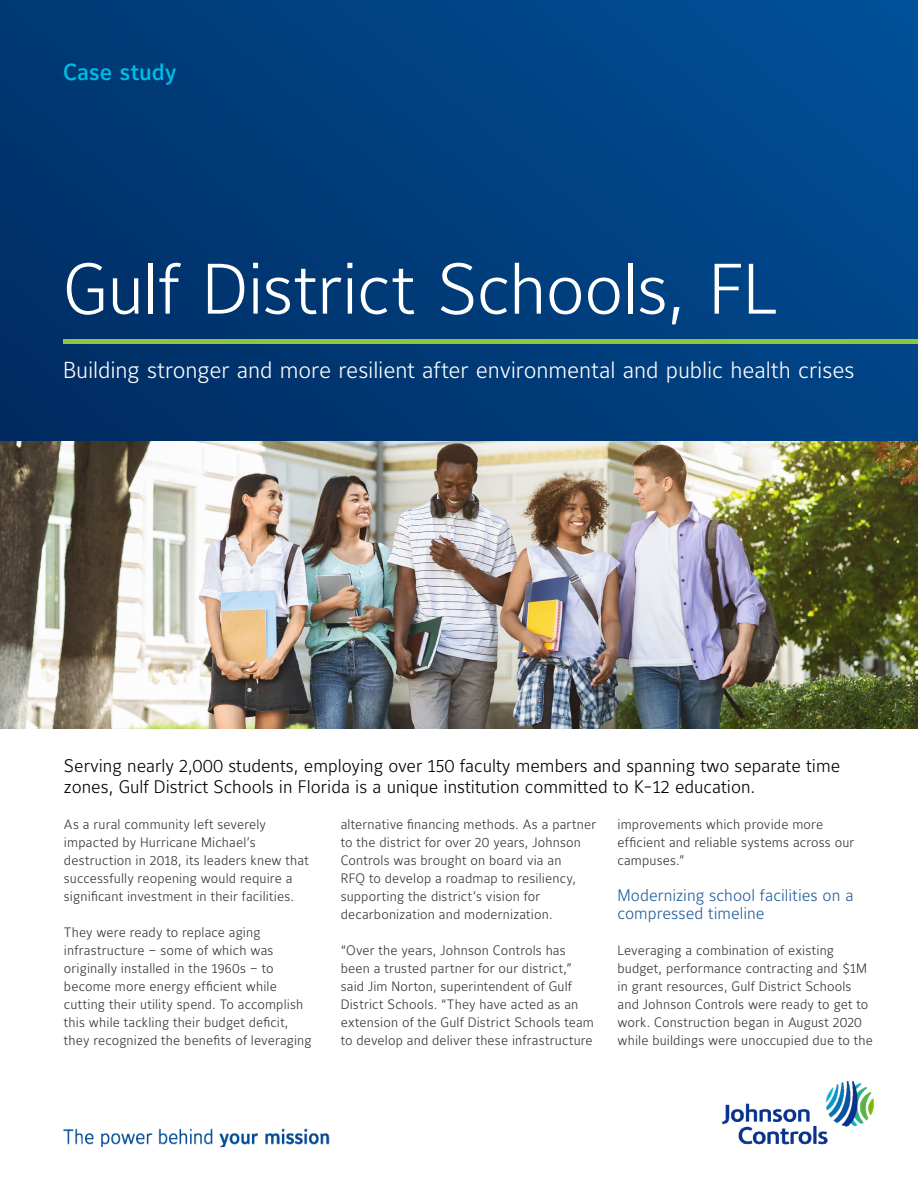
<style>
.page{position:relative;width:918px;height:1188px;background:#fff}
.page>*{position:absolute;margin:0;border:0;box-sizing:border-box;transform-origin:0 0}
.t1{font:300 70.65px "Maurea Jci Lf ML";letter-spacing:-.01em;color:#fff}
.t2{font:300 22.95px "Maurea Jci Lf ML";letter-spacing:-.005em;color:#fff}
.t3{font:500 22.95px "Maurea Jci Lf ML";color:#00bce4}
.t4{font:300 18px/21px "Maurea Jci Lf ML";color:#000}
.t5{font:300 16.5px/18px "Maurea Jci Lf ML";color:#215e9e}
.t6{font:300 13.5px/18px "Maurea Jci Lf ML";letter-spacing:.01em;color:#333334}
</style>
<div class="page">
<div style="left:0;top:0;width:918px;height:441px;background:linear-gradient(to right,#00316a,#004a90)"></div>
<div style="left:63px;top:339px;width:855px;height:5px;background:#8dc63f"></div>
<img style="left:722px;top:1081px;width:152px;height:64px">
<img style="left:63px;top:1128px;width:267px;height:20px">
<img style="left:0;top:441px;width:918px;height:288px">
<h2 class="t3" style="left:63px;top:58px;width:115px">Case study</h2>
<h1 class="t1" style="left:63px;top:245px;width:715px">Gulf District Schools, FL</h1>
<h2 class="t2" style="left:63px;top:356px;width:793px">Building stronger and more resilient after environmental and public health crises</h2>
<h3 class="t4" style="left:64px;top:755px;width:778px">Serving nearly 2,000 students, employing over 150 faculty members and spanning two separate time zones, Gulf District Schools in Florida is a unique institution committed to K-12 education.</h3>
<p class="t6" style="left:64px;top:815px;width:246px">As a rural community left severely impacted by Hurricane Michael’s destruction in 2018, its leaders knew that successfully reopening would require a significant investment in their facilities.</p>
<p class="t6" style="left:64px;top:923px;width:249px">They were ready to replace aging infrastructure – some of which was originally installed in the 1960s – to become more energy efficient while cutting their utility spend. To accomplish this while tackling their budget deficit, they recognized the benefits of leveraging</p>
<p class="t6" style="left:341px;top:815px;width:257px">alternative financing methods. As a partner to the district for over 20 years, Johnson Controls was brought on board via an<br>RFQ to develop a roadmap to resiliency, supporting the district’s vision for decarbonization and modernization.</p>
<p class="t6" style="left:341px;top:941px;width:255px">“Over the years, Johnson Controls has been a trusted partner for our district,” said Jim Norton, superintendent of Gulf District Schools. “They have acted as an extension of the Gulf District Schools team to develop and deliver these infrastructure</p>
<p class="t6" style="left:617px;top:815px;width:238px">improvements which provide more efficient and reliable systems across our campuses.”</p>
<p class="t5" style="left:618px;top:886px;width:238px">Modernizing school facilities on a compressed timeline</p>
<p class="t6" style="left:618px;top:941px;width:257px">Leveraging a combination of existing budget, performance contracting and $1M in grant resources, Gulf District Schools and Johnson Controls were ready to get to work. Construction began in August 2020 while buildings were unoccupied due to the</p>
</div>
